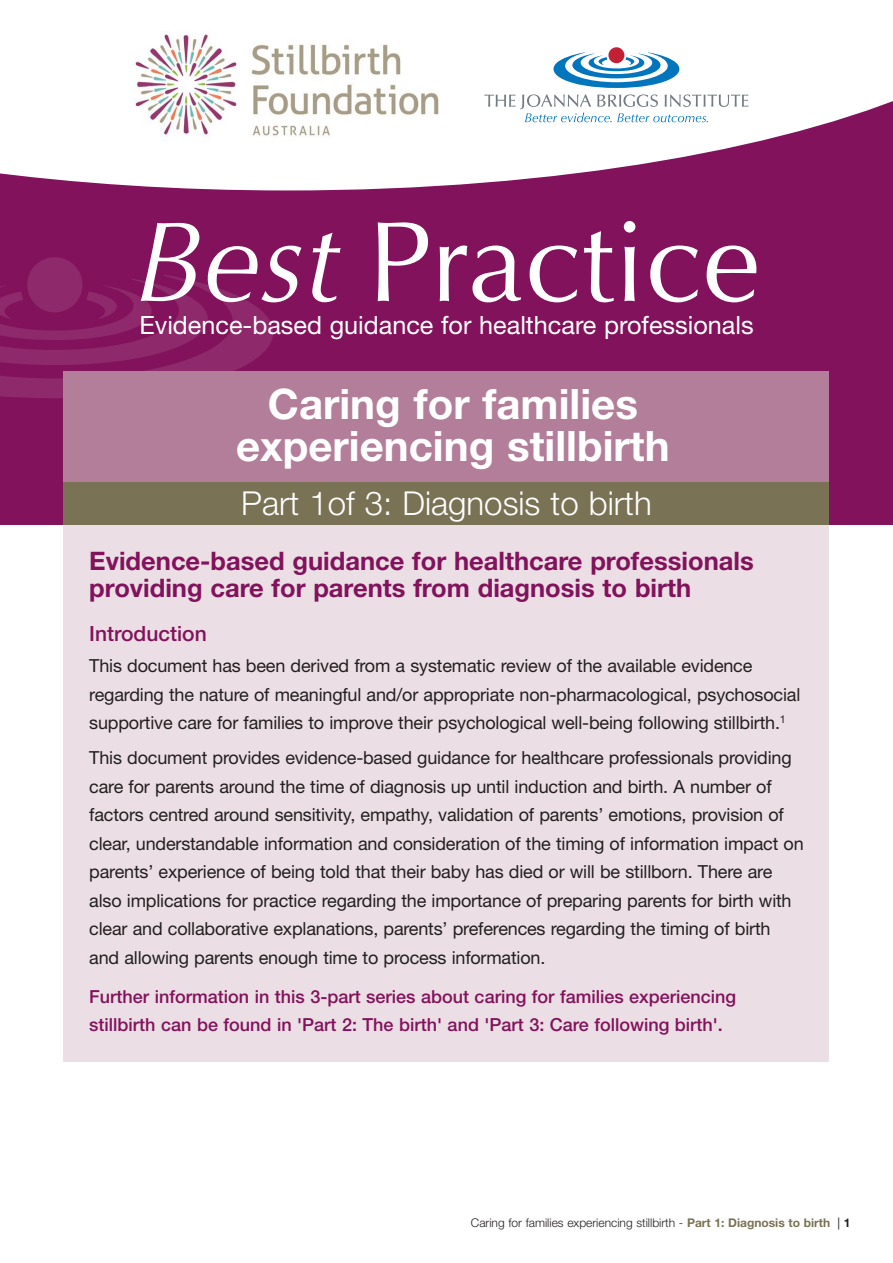
<style>
.page{position:relative;width:893px;height:1263px;background:#fff}
.page>*{position:absolute;margin:0;border:0;box-sizing:border-box;transform-origin:0 0}
.t1{font:700 42px/42px "Helvetica Neue LT Std";color:#fff;text-align:center}
.t2{font:300 33px "Helvetica Neue LT Std";color:#fff}
.Heading_1{font:700 25.5px/27px "Helvetica Neue LT Std";color:#82125b}
.Heading_2{font:25.2px "Helvetica Neue LT Std";color:#fff}
.Heading_1-2{font:500 21px "Helvetica Neue LT Std";color:#82125b}
.Recommends_BLACK{font:18px/28.5px "Helvetica Neue LT Std";letter-spacing:-.01em;color:#231f20}
.Heading_2-2{font:500 18px/28.5px "Helvetica Neue LT Std";color:#82125b}
.t3{font:300 12px "Helvetica Neue LT Std";color:#231f20}
.s1{font-weight:700;color:#7a7254}
.s2{font-weight:400}
.s3{font-weight:700}
</style>
<div class="page">
<div style="left:0;top:206px;width:893px;height:319px;background:#82125b"></div>
<svg style="left:608px;top:47px;width:16px;height:16px"></svg>
<svg style="left:553px;top:52px;width:127px;height:30px"></svg>
<img style="left:135px;top:31px;width:266px;height:51px">
<svg style="left:135px;top:82px;width:758px;height:124px"></svg>
<svg style="left:0;top:160px;width:305px;height:238px"></svg>
<svg style="left:141px;top:221px;width:615px;height:81px"></svg>
<div style="left:64px;top:525px;width:765px;height:536px;background:#ebdfe5"></div>
<div style="left:64px;top:372px;width:765px;height:153px;background:#b37e99"></div>
<div style="left:64px;top:482px;width:765px;height:43px;background:#7a7254"></div>
<p class="Heading_2" style="left:139px;top:310px;width:616px">Evidence-based guidance for healthcare professionals</p>
<p class="t1" style="left:236px;top:382px;width:435px">Caring for families experiencing stillbirth</p>
<p class="t2" style="left:241px;top:483px;width:412px">Part 1of 3: Diagnosis to birth</p>
<p class="Heading_1" style="left:89px;top:547px;width:666px">Evidence-based guidance for healthcare professionals providing care for parents from diagnosis to birth</p>
<p class="Heading_1-2" style="left:89px;top:621px;width:119px">Introduction</p>
<p class="Recommends_BLACK" style="left:89px;top:651px;width:713px">This document has been derived from a systematic review of the available evidence regarding the nature of meaningful and/or appropriate non-pharmacological, psychosocial supportive care for families to improve their psychological well-being following stillbirth.<sup>1</sup></p>
<p class="Recommends_BLACK" style="left:89px;top:743px;width:716px">This document provides evidence-based guidance for healthcare professionals providing care for parents around the time of diagnosis up until induction and birth. A number of factors centred around sensitivity, empathy, validation of parents’ emotions, provision of clear, understandable information and consideration of the timing of information impact on parents’ experience of being told that their baby has died or will be stillborn. There are also implications for practice regarding the importance of preparing parents for birth with clear and collaborative explanations, parents’ preferences regarding the timing of birth and allowing parents enough time to process information.</p>
<p class="Heading_2-2" style="left:89px;top:982px;width:648px">Further information in this 3-part series about caring for families experiencing stillbirth can be found in 'Part 2: The birth' and 'Part 3: Care following birth'.</p>
<p class="t3" style="left:471px;top:1216px;width:381px">Caring for families experiencing stillbirth - <span class="s1">Part 1: Diagnosis to birth</span> <span class="s2">|</span> <span class="s3">1</span></p>
</div>
